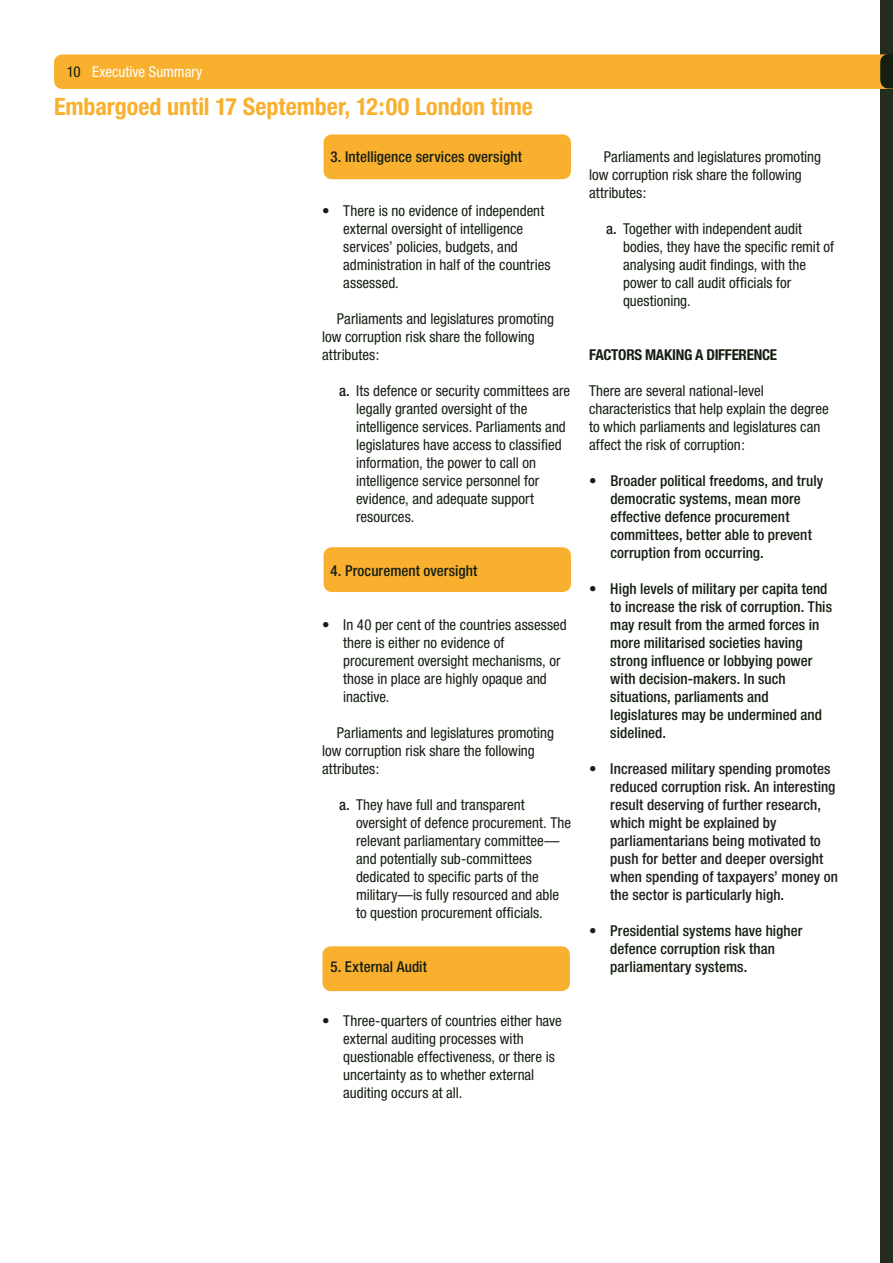
<style>
.page{position:relative;width:893px;height:1263px;background:#fff}
.page>*{position:absolute;margin:0;border:0;box-sizing:border-box;transform-origin:0 0}
.t1{font:700 condensed 24px "Helvetica Neue";color:#f9b02f}
.t2{font:condensed 15px/18px "Helvetica Neue";color:#141f11}
.t3{font:500 condensed 15px/18px "Helvetica Neue";letter-spacing:.005em;color:#141f11}
.t4{font:500 condensed 15px/18px "Helvetica Neue";letter-spacing:.005em;color:#231f20}
.t5{font:700 condensed 15px "Helvetica Neue";letter-spacing:-.015em;color:#141f11}
.t6{font:condensed 15px "Helvetica Neue";color:#fff}
.s1{color:#141f11}
.s2{font-weight:500}
.s3{font-weight:400}
</style>
<div class="page">
<div style="left:880px;top:0;width:13px;height:1263px;background:#242c1d"></div>
<div style="left:324px;top:547px;width:247px;height:45px;background:#f9b02f;border-radius:9px"></div>
<div style="left:322px;top:946px;width:248px;height:45px;background:#f9b02f;border-radius:9px"></div>
<div style="left:324px;top:134px;width:247px;height:45px;background:#f9b02f;border-radius:9px"></div>
<svg style="left:54px;top:54px;width:839px;height:35px;background:#f5af31"></svg>
<p class="t6" style="left:67px;top:63px;width:137px"><span class="s1">10</span> Executive Summary</p>
<h1 class="t1" style="left:54px;top:92px;width:480px">Embargoed until 17 September, 12:00 London time</h1>
<p class="t3" style="left:331px;top:147px;width:193px">3. Intelligence services oversight</p>
<p class="t2" style="left:343px;top:202px;width:209px;text-indent:-21px">• There is no evidence of independent external oversight of intelligence services’ policies, budgets, and administration in half of the countries assessed.</p>
<p class="t2" style="left:322px;top:310px;width:234px;text-indent:15px">Parliaments and legislatures promoting low corruption risk share the following attributes:</p>
<p class="t2" style="left:356px;top:382px;width:216px;text-indent:-17px"><span class="s2">a.</span> Its defence or security committees are legally granted oversight of the intelligence services. Parliaments and legislatures have access to classified information, the power to call on intelligence service personnel for evidence, and adequate support resources.</p>
<p class="t3" style="left:331px;top:561px;width:148px">4. Procurement oversight</p>
<p class="t2" style="left:343px;top:616px;width:225px;text-indent:-21px">• In 40 per cent of the countries assessed there is either no evidence of procurement oversight mechanisms, or those in place are highly opaque and inactive.</p>
<p class="t2" style="left:322px;top:724px;width:234px;text-indent:15px">Parliaments and legislatures promoting low corruption risk share the following attributes:</p>
<p class="t2" style="left:356px;top:796px;width:216px;text-indent:-17px"><span class="s2">a.</span> They have full and transparent oversight of defence procurement. The relevant parliamentary committee— and potentially sub-committees dedicated to specific parts of the military—is fully resourced and able to question procurement officials.</p>
<p class="t3" style="left:331px;top:957px;width:98px">5. External Audit</p>
<p class="t2" style="left:343px;top:1012px;width:220px;text-indent:-21px">• Three-quarters of countries either have external auditing processes with questionable effectiveness, or there is uncertainty as to whether external auditing occurs at all.</p>
<p class="t2" style="left:589px;top:148px;width:234px;text-indent:15px">Parliaments and legislatures promoting low corruption risk share the following attributes:</p>
<p class="t2" style="left:623px;top:220px;width:213px;text-indent:-17px"><span class="s2">a.</span> Together with independent audit bodies, they have the specific remit of analysing audit findings, with the power to call audit officials for questioning.</p>
<p class="t5" style="left:589px;top:346px;width:133px">Factors Making a Differe</p>
<p class="t5" style="left:754px;top:346px;width:24px">nce</p>
<p class="t2" style="left:589px;top:382px;width:241px">There are several national-level characteristics that help explain the degree to which parliaments and legislatures can affect the risk of corruption:</p>
<p class="t3" style="left:610px;top:471px;width:214px;text-indent:-21px"><span class="s3">•</span> Broader political freedoms, and truly democratic systems, mean more effective defence procurement committees, better able to prevent corruption from occurring.</p>
<p class="t3" style="left:610px;top:579px;width:223px;text-indent:-21px"><span class="s3">•</span> High levels of military per capita tend to increase the risk of corruption. This may result from the armed forces in more militarised societies having strong influence or lobbying power with decision-makers. In such situations, parliaments and legislatures may be undermined and sidelined.</p>
<p class="t4" style="left:610px;top:759px;width:229px;text-indent:-21px"><span class="s3">•</span> Increased military spending promotes reduced corruption risk. An interesting result deserving of further research, which might be explained by parliamentarians being motivated to push for better and deeper oversight when spending of taxpayers’ money on the sector is particularly high.</p>
<p class="t3" style="left:610px;top:921px;width:194px;text-indent:-21px"><span class="s3">•</span> Presidential systems have higher defence corruption risk than parliamentary systems.</p>
</div>
